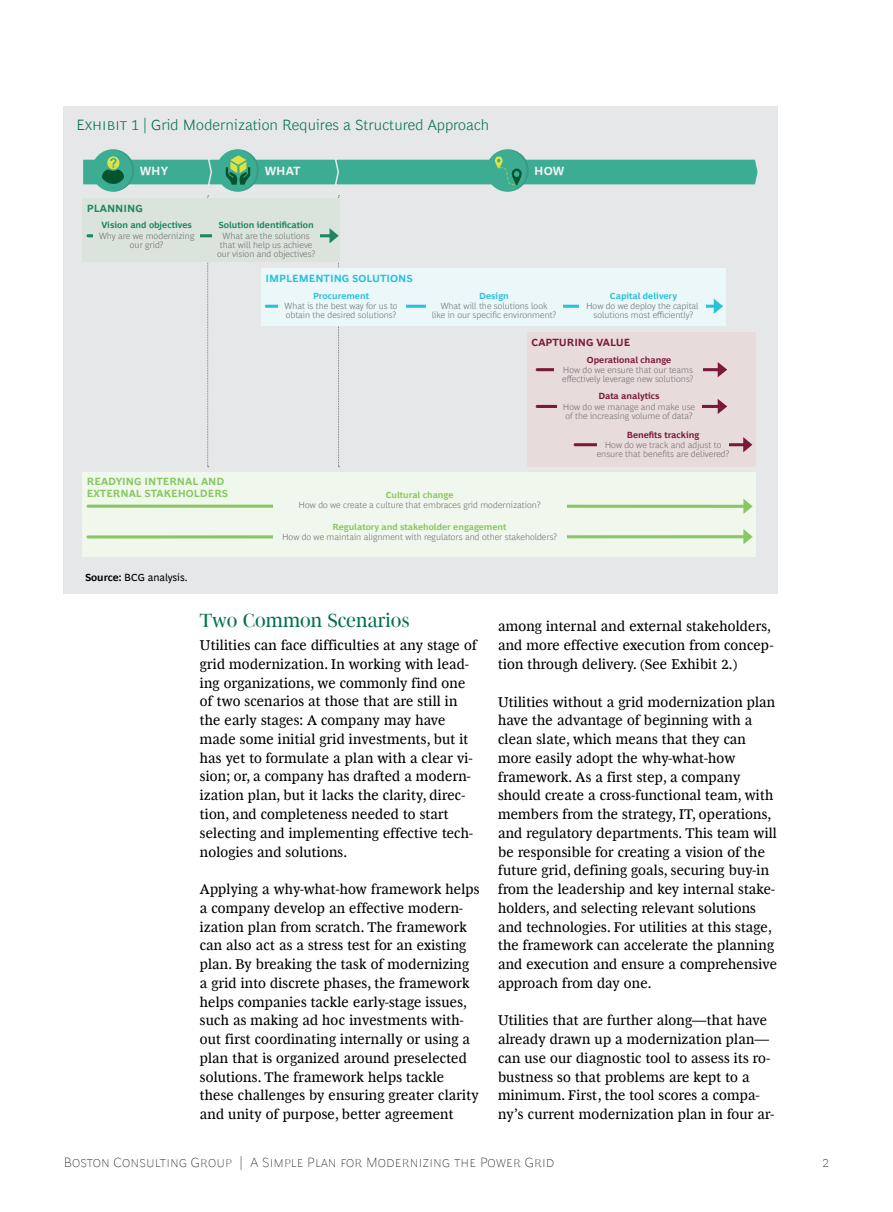
<style>
.page{position:relative;width:893px;height:1212px;background:#fff}
.page>*{position:absolute;margin:0;border:0;box-sizing:border-box;transform-origin:0 0}
.t1{font:19.5px "Henderson BCG Serif Head";letter-spacing:.005em;color:#006f51}
.t2{font:300 15px "Henderson BCG Sans";letter-spacing:.005em;color:#006f51}
.t3{font:14.25px/18.8px "Henderson BCG Serif";letter-spacing:.015em;color:#000}
.t4{font:100 13.5px "Henderson BCG Sans";letter-spacing:.01em;color:#000}
.t5{font:700 12px "Henderson BCG Sans";color:#f2f2f3}
.t6{font:700 10.5px/12px "Henderson BCG Sans";color:#88c762}
.t7{font:700 10.5px "Henderson BCG Sans";color:#29c1d8}
.t8{font:10.5px "Henderson BCG Sans";color:#000}
.t9{font:700 10.5px "Henderson BCG Sans";color:#7a193a}
.t10{font:700 10.5px "Henderson BCG Sans";color:#1d8660}
.t11{font:300 9px/9px "Henderson BCG Sans";color:#707071;text-align:center}
.t12{font:700 9px "Henderson BCG Sans";color:#88c762}
.t13{font:700 9px "Henderson BCG Sans";color:#7a193a}
.t14{font:700 9px "Henderson BCG Sans";color:#1d8660}
.t15{font:700 9px "Henderson BCG Sans";color:#29c1d8}
.s1{font-weight:700}
</style>
<div class="page">
<div style="left:64px;top:106px;width:714px;height:488px;background:#e6e7e8"></div>
<div style="left:82px;top:472px;width:674px;height:85px;background:#f0f7ec"></div>
<svg style="left:87px;top:529px;width:666px;height:15px"></svg>
<svg style="left:87px;top:499px;width:666px;height:15px"></svg>
<div style="left:273px;top:500px;width:293px;height:13px;background:#f0f7ec"></div>
<div style="left:273px;top:530px;width:293px;height:13px;background:#f0f7ec"></div>
<svg style="left:82px;top:149px;width:676px;height:318px"></svg>
<p class="t2" style="left:77px;top:114px;width:414px">Exhibit 1 | Grid Modernization Requires a Structured Approach</p>
<p class="t5" style="left:140px;top:162px;width:30px">WHY</p>
<p class="t5" style="left:265px;top:162px;width:37px">WHAT</p>
<p class="t5" style="left:534px;top:162px;width:32px">HOW</p>
<p class="t10" style="left:87px;top:200px;width:58px">PLANNING</p>
<p class="t14" style="left:101px;top:218px;width:92px">Vision and objectives</p>
<p class="t11" style="left:99px;top:230px;width:97px">Why are we modernizing our grid?</p>
<p class="t14" style="left:219px;top:218px;width:97px">Solution identification</p>
<p class="t11" style="left:217px;top:230px;width:100px">What are the solutions that will help us achieve our vision and objectives?</p>
<p class="t7" style="left:266px;top:271px;width:149px">IMPLEMENTING SOLUTIONS</p>
<p class="t15" style="left:313px;top:289px;width:58px">Procurement</p>
<p class="t11" style="left:284px;top:301px;width:115px;text-align:left">What is the best way for us to obtain the desired solutions?</p>
<p class="t15" style="left:479px;top:289px;width:31px">Design</p>
<p class="t11" style="left:432px;top:301px;width:126px">What will the solutions look<br>like in our specific environment?</p>
<p class="t15" style="left:610px;top:289px;width:68px">Capital delivery</p>
<p class="t11" style="left:586px;top:301px;width:114px">How do we deploy the capital solutions most efficiently?</p>
<p class="t9" style="left:531px;top:335px;width:100px">CAPTURING VALUE</p>
<p class="t13" style="left:587px;top:353px;width:86px">Operational change</p>
<p class="t11" style="left:562px;top:365px;width:133px;text-align:left">How do we ensure that our teams effectively leverage new solutions?</p>
<p class="t13" style="left:598px;top:390px;width:63px">Data analytics</p>
<p class="t11" style="left:563px;top:402px;width:134px;text-align:left">How do we manage and make use of the increasing volume of data?</p>
<p class="t13" style="left:627px;top:428px;width:74px">Benefits tracking</p>
<p class="t11" style="left:597px;top:440px;width:134px">How do we track and adjust to ensure that benefits are delivered?</p>
<p class="t6" style="left:87px;top:475px;width:143px">READYING INTERNAL AND<br>EXTERNAL STAKEHOLDERS</p>
<p class="t8" style="left:85px;top:570px;width:104px"><span class="s1">Source:</span> BCG analysis.</p>
<p class="t12" style="left:386px;top:488px;width:69px">Cultural change</p>
<p class="t11" style="left:299px;top:500px;width:243px">How do we create a culture that embraces grid modernization?</p>
<p class="t12" style="left:332px;top:520px;width:176px">Regulatory and stakeholder engagement</p>
<p class="t11" style="left:282px;top:532px;width:277px">How do we maintain alignment with regulators and other stakeholders?</p>
<h1 class="t1" style="left:200px;top:606px;width:211px">Two Common Scenarios</h1>
<p class="t3" style="left:200px;top:635px;width:278px">Utilities can face difficulties at any stage of grid modernization. In working with lead&shy;ing organizations, we commonly find one of two scenarios at those that are still in the early stages: A company may have made some initial grid investments, but it has yet to formulate a plan with a clear vi&shy;sion; or, a company has drafted a modern&shy;ization plan, but it lacks the clarity, direc&shy;tion, and completeness needed to start selecting and implementing effective tech&shy;nologies and solutions.</p>
<p class="t3" style="left:200px;top:879px;width:281px">Applying a why-what-how framework helps a company develop an effective modern&shy;ization plan from scratch. The framework can also act as a stress test for an existing plan. By breaking the task of modernizing a grid into discrete phases, the framework helps companies tackle early-stage issues, such as making ad hoc investments with&shy;out first coordinating internally or using a plan that is organized around preselected solutions. The framework helps tackle these challenges by ensuring greater clarity and unity of purpose, better agreement</p>
<p class="t3" style="left:498px;top:616px;width:277px">among internal and external stakeholders, and more effective execution from concep&shy;tion through delivery. (See Exhibit 2.)</p>
<p class="t3" style="left:498px;top:691px;width:281px">Utilities without a grid modernization plan have the advantage of beginning with a clean slate, which means that they can more easily adopt the why-what-how framework. As a first step, a company should create a cross-functional team, with members from the strategy, IT, operations, and regulatory departments. This team will be responsible for creating a vision of the future grid, defining goals, securing buy-in from the leadership and key internal stake&shy;holders, and selecting relevant solutions and technologies. For utilities at this stage, the framework can accelerate the planning and execution and ensure a comprehensive approach from day one.</p>
<p class="t3" style="left:498px;top:1010px;width:278px">Utilities that are further along—that have already drawn up a modernization plan— can use our diagnostic tool to assess its ro&shy;bustness so that problems are kept to a minimum. First, the tool scores a compa&shy;ny’s current modernization plan in four ar-</p>
<p class="t4" style="left:64px;top:1152px;width:492px">Boston Consulting Group | A Simple Plan for Modernizing the Power Grid</p>
<p class="t4" style="left:822px;top:1152px;width:9px">2</p>
</div>
